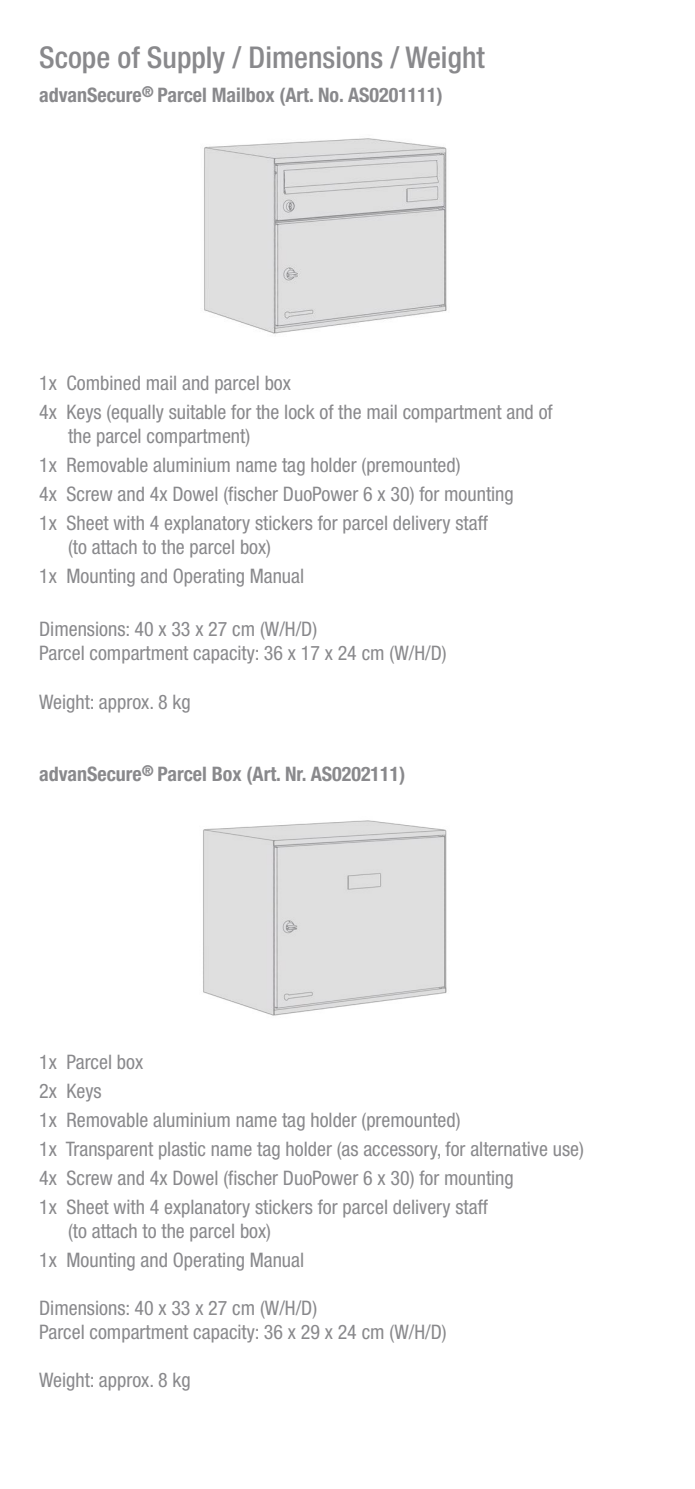
<style>
.page{position:relative;width:695px;height:1489px;background:#fff}
.page>*{position:absolute;margin:0;border:0;box-sizing:border-box;transform-origin:0 0}
.t1{font:500 condensed 30px "Helvetica Neue";color:#89898c}
.t2{font:condensed 20px/29px "Helvetica Neue";color:#89898c}
.t3{font:700 condensed 20px "Helvetica Neue";color:#89898c}
</style>
<div class="page">
<img style="left:204px;top:138px;width:243px;height:196px">
<img style="left:203px;top:820px;width:244px;height:196px">
<h1 class="t1" style="left:39px;top:40px;width:447px">Scope of Supply / Dimensions / Weight</h1>
<p class="t3" style="left:39px;top:83px;width:405px">advanSecure<sup>®</sup> Parcel Mailbox (Art. No. AS0201111)</p>
<p class="t2" style="left:39px;top:368px;width:515px">1x Combined mail and parcel box<br>4x Keys (equally suitable for the lock of the mail compartment and of</p>
<p class="t2" style="left:39px;top:421px;width:476px;text-indent:29px">the parcel compartment)<br>1x Removable aluminium name tag holder (premounted)<br>4x Screw and 4x Dowel (fischer DuoPower 6 x 30) for mounting 1x Sheet with 4 explanatory stickers for parcel delivery staff</p>
<p class="t2" style="left:39px;top:532px;width:266px;text-align:center">(to attach to the parcel box)<br>1x Mounting and Operating Manual</p>
<p class="t2" style="left:39px;top:617px;width:409px;line-height:24px">Dimensions: 40 x 33 x 27 cm (W/H/D)<br>Parcel compartment capacity: 36 x 17 x 24 cm (W/H/D)</p>
<p class="t2" style="left:39px;top:686px;width:153px">Weight: approx. 8 kg</p>
<p class="t3" style="left:39px;top:761px;width:367px">advanSecure<sup>®</sup> Parcel Box (Art. Nr. AS0202111)</p>
<p class="t2" style="left:39px;top:1046px;width:546px">1x Parcel box<br>2x Keys<br>1x Removable aluminium name tag holder (premounted)<br>1x Transparent plastic name tag holder (as accessory, for alternative use)<br>4x Screw and 4x Dowel (fischer DuoPower 6 x 30) for mounting<br>1x Sheet with 4 explanatory stickers for parcel delivery staff</p>
<p class="t2" style="left:39px;top:1215px;width:266px;text-align:center">(to attach to the parcel box)<br>1x Mounting and Operating Manual</p>
<p class="t2" style="left:39px;top:1295px;width:409px;line-height:24px">Dimensions: 40 x 33 x 27 cm (W/H/D)<br>Parcel compartment capacity: 36 x 29 x 24 cm (W/H/D)</p>
<p class="t2" style="left:39px;top:1364px;width:153px">Weight: approx. 8 kg</p>
</div>
